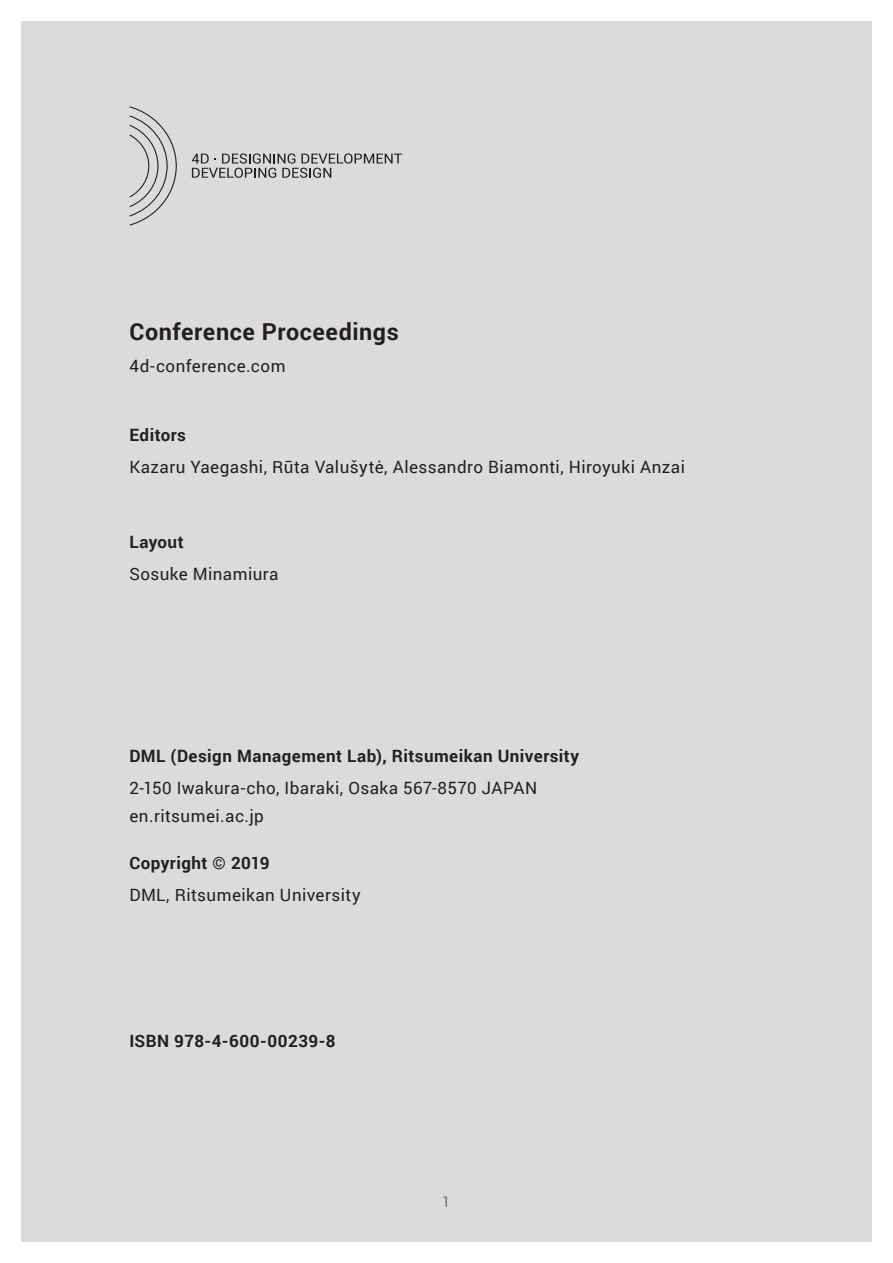
<style>
.page{position:relative;width:893px;height:1263px;background:#fff}
.page>*{position:absolute;margin:0;border:0;box-sizing:border-box;transform-origin:0 0}
.t1{font:700 23.4px "Roboto";letter-spacing:.025em;color:#231f20}
.テキスト1{font:16.95px "Roboto";letter-spacing:.025em;color:#231f20}
.t2{font:700 16.95px "Roboto";letter-spacing:.025em;color:#231f20}
.t3{font:14.85px "Roboto";color:#76787b}
</style>
<div class="page">
<div style="left:21px;top:21px;width:851px;height:1221px;background:#dddbda"></div>
<svg style="left:192px;top:153px;width:210px;height:25px"></svg>
<svg style="left:129px;top:106px;width:48px;height:120px"></svg>
<p class="t1" style="left:129px;top:315px;width:271px">Conference Proceedings</p>
<p class="テキスト1" style="left:129px;top:354px;width:158px">4d-conference.com</p>
<p class="t2" style="left:129px;top:423px;width:58px">Editors</p>
<p class="テキスト1" style="left:129px;top:455px;width:557px">Kazaru Yaegashi, Rūta Valušytė, Alessandro Biamonti, Hiroyuki Anzai</p>
<p class="t2" style="left:129px;top:530px;width:56px">Layout</p>
<p class="テキスト1" style="left:129px;top:562px;width:151px">Sosuke Minamiura</p>
<p class="t2" style="left:129px;top:744px;width:451px">DML (Design Management Lab), Ritsumeikan University</p>
<p class="テキスト1" style="left:129px;top:776px;width:409px">2-150 Iwakura-cho, Ibaraki, Osaka 567-8570 JAPAN</p>
<p class="テキスト1" style="left:129px;top:803px;width:136px">en.ritsumei.ac.jp</p>
<p class="t2" style="left:129px;top:851px;width:142px">Copyright © 2019</p>
<p class="テキスト1" style="left:129px;top:883px;width:233px">DML, Ritsumeikan University</p>
<p class="t2" style="left:129px;top:1029px;width:208px">ISBN 978-4-600-00239-8</p>
<p class="t3" style="left:442px;top:1191px;width:10px">1</p>
</div>
